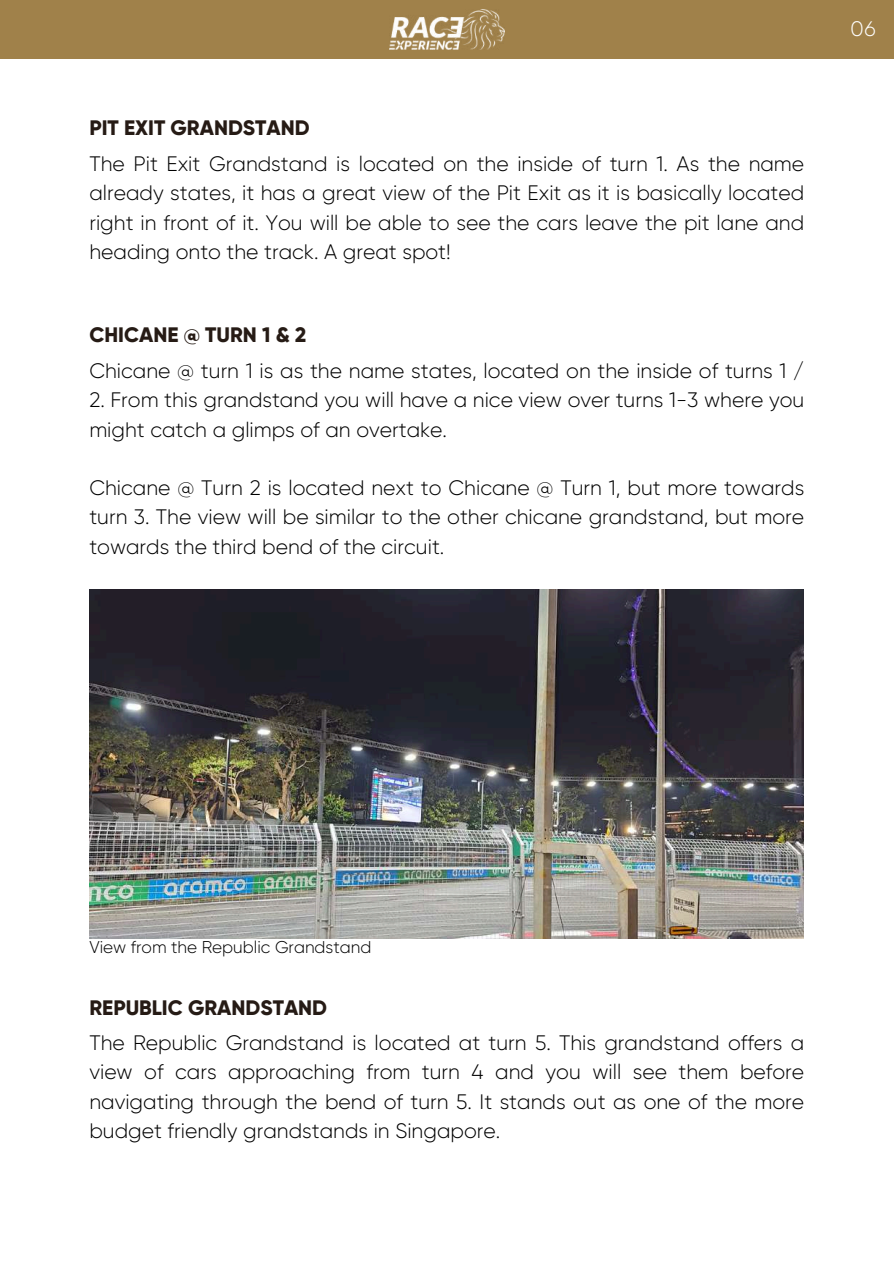
<style>
.page{position:relative;width:894px;height:1264px;background:#fff}
.page>*{position:absolute;margin:0;border:0;box-sizing:border-box;transform-origin:0 0}
.t1{font:300 21px/29.2px "Gilroy";color:#000;text-align:justify}
.t2{font:800 21px "Gilroy";color:#261b15}
.t3{font:300 21px "Gilroy";color:#fff}
.t4{font:300 17.1px "Gilroy";color:#000}
</style>
<div class="page">
<div style="left:0;top:0;width:893px;height:59px;background:#a0814a"></div>
<img style="left:389px;top:9px;width:115px;height:41px">
<img style="left:89px;top:589px;width:714px;height:349px">
<p class="t2" style="left:89px;top:115px;width:222px">PIT EXIT GRANDSTAND</p>
<p class="t1" style="left:89px;top:149px;width:716px">The Pit Exit Grandstand is located on the inside of turn 1. As the name already states, it has a great view of the Pit Exit as it is basically located right in front of it. You will be able to see the cars leave the pit lane and heading onto the track. A great spot!</p>
<p class="t2" style="left:89px;top:322px;width:218px">CHICANE @ TURN 1 &amp; 2</p>
<p class="t1" style="left:89px;top:356px;width:716px">Chicane @ turn 1 is as the name states, located on the inside of turns 1 /</p>
<p class="t1" style="left:89px;top:385px;width:716px">2. From this grandstand you will have a nice view over turns 1-3 where you might catch a glimps of an overtake.</p>
<p class="t1" style="left:89px;top:473px;width:716px">Chicane @ Turn 2 is located next to Chicane @ Turn 1, but more towards turn 3. The view will be similar to the other chicane grandstand, but more towards the third bend of the circuit.</p>
<p class="t3" style="left:850px;top:16px;width:27px">06</p>
<p class="t4" style="left:89px;top:937px;width:283px">View from the Republic Grandstand</p>
<p class="t2" style="left:89px;top:994px;width:239px">REPUBLIC GRANDSTAND</p>
<p class="t1" style="left:89px;top:1028px;width:716px">The Republic Grandstand is located at turn 5. This grandstand offers a view of cars approaching from turn 4 and you will see them before navigating through the bend of turn 5. It stands out as one of the more budget friendly grandstands in Singapore.</p>
</div>
